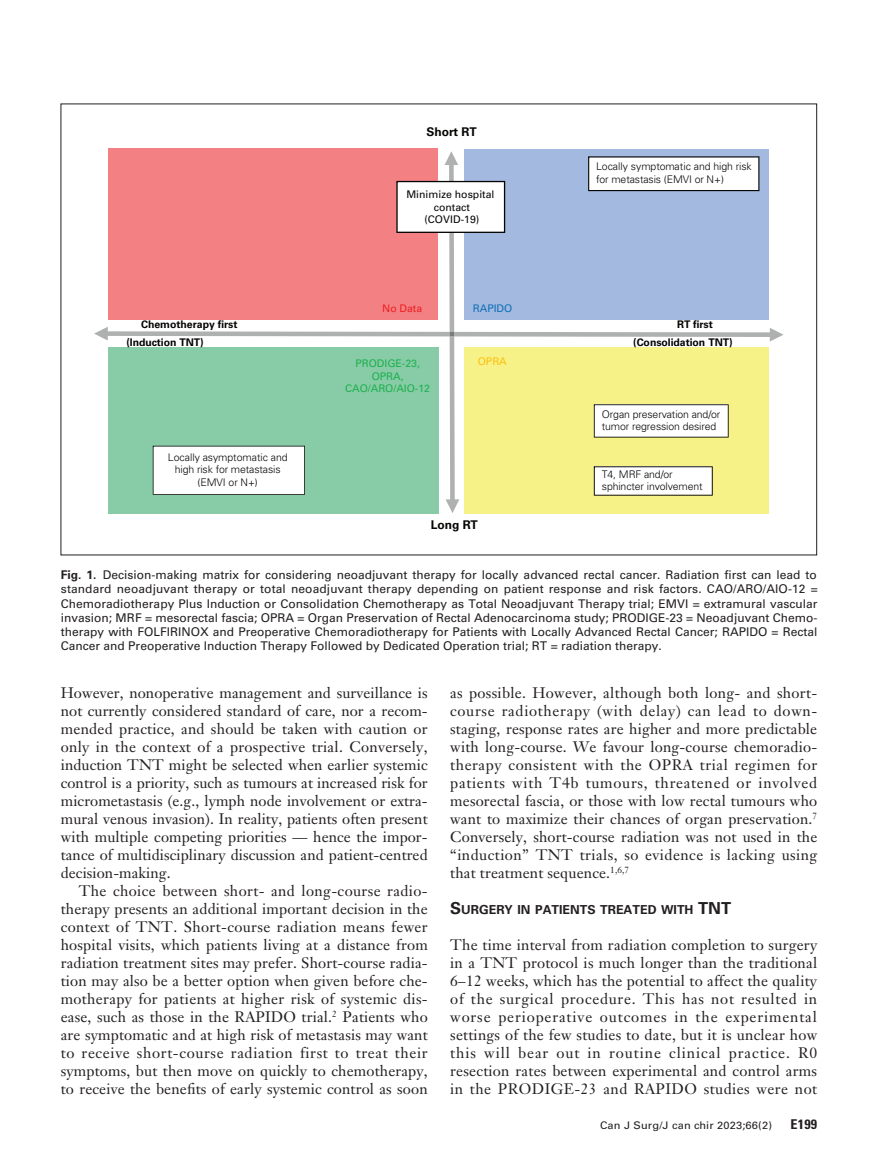
<style>
.page{position:relative;width:878px;height:1175px;background:#fff}
.page>*{position:absolute;margin:0;border:0;box-sizing:border-box;transform-origin:0 0}
.t1{font:15px/18px "Janson Text LT Std";letter-spacing:.01em;color:#231f20;text-align:justify}
.t2{font:700 condensed 13.5px "Univers LT Std";color:#231f20;scale:1.05 1}
.t3{font:700 12.3px "Univers LT Std";color:#231f20}
.t4{font:12px/14.2px "Univers LT Std";color:#231f20;text-align:justify}
.t5{font:700 12px "Univers LT Std";letter-spacing:-.005em;color:#040503}
.t6{font:300 10.5px/12.6px "Univers LT Std";letter-spacing:-.01em;color:#040503}
.t7{font:700 10.5px/17.2px "Univers LT Std";letter-spacing:-.005em;color:#040503}
.t8{font:10.5px/12.6px "Univers LT Std";color:#040503;text-align:center}
.t9{font:10.5px/12.6px "Univers LT Std";color:#1fb04f;text-align:center}
.t10{font:10.5px "Univers LT Std";letter-spacing:.015em;color:#231f20;scale:1.05 1}
.t11{font:10.5px "Univers LT Std";letter-spacing:-.005em;color:#ee1f23}
.t12{font:10.5px "Univers LT Std";letter-spacing:-.005em;color:#1070b9}
.t13{font:10.5px "Univers LT Std";color:#fcc011}
.s1{font-weight:700}
.s2{font-size:16.5px}
</style>
<div class="page">
<svg style="left:94px;top:151px;width:689px;height:362px"></svg>
<p class="t5" style="left:426px;top:125px;width:52px">Short RT</p>
<p class="t8" style="left:406px;top:188px;width:90px">Minimize hospital contact (COVID-19)</p>
<p class="t11" style="left:382px;top:302px;width:41px">No Data</p>
<p class="t12" style="left:473px;top:302px;width:41px">RAPIDO</p>
<p class="t6" style="left:596px;top:160px;width:157px">Locally symptomatic and high risk for metastasis (EMVI or N+)</p>
<p class="t7" style="left:126px;top:316px;width:113px;text-indent:15px">Chemotherapy first (Induction TNT)</p>
<p class="t7" style="left:677px;top:316px;width:37px">RT first</p>
<p class="t7" style="left:633px;top:333px;width:101px">(Consolidation TNT)</p>
<p class="t6" style="left:168px;top:451px;width:121px;text-align:center">Locally asymptomatic and high risk for metastasis (EMVI or N+)</p>
<p class="t9" style="left:345px;top:357px;width:86px">PRODIGE-23,<br>OPRA,<br>CAO/ARO/AIO-12</p>
<p class="t13" style="left:478px;top:355px;width:31px">OPRA</p>
<p class="t5" style="left:431px;top:518px;width:48px">Long RT</p>
<p class="t6" style="left:602px;top:407px;width:120px">Organ preservation and/or tumor regression desired</p>
<p class="t6" style="left:602px;top:467px;width:102px">T4, MRF and/or sphincter involvement</p>
<p class="t4" style="left:61px;top:567px;width:758px"><span class="s1">Fig. 1.</span> Decision-making matrix for considering neoadjuvant therapy for locally advanced rectal cancer. Radiation first can lead to standard neoadjuvant therapy or total neoadjuvant therapy depending on patient response and risk factors. CAO/ARO/AIO-12 = Chemoradiotherapy Plus Induction or Consolidation Chemotherapy as Total Neoadjuvant Therapy trial; EMVI = extramural vascular invasion; MRF = mesorectal fascia; OPRA = Organ Preservation of Rectal Adenocarcinoma study; PRODIGE-23 = Neoadjuvant Chemo&shy;therapy with FOLFIRINOX and Preoperative Chemoradiotherapy for Patients with Locally Advanced Rectal Cancer; RAPIDO = Rectal Cancer and Preoperative Induction Therapy Followed by Dedicated Operation trial; RT = radiation therapy.</p>
<p class="t1" style="left:61px;top:683px;width:368px">However, nonoperative management and surveillance is not currently considered standard of care, nor a recom&shy;mended practice, and should be taken with caution or only in the context of a prospective trial. Conversely, induction TNT might be selected when earlier systemic control is a priority, such as tumours at increased risk for micrometastasis (e.g., lymph node involvement or extra&shy;mural venous invasion). In reality, patients often present with multiple competing priorities — hence the impor&shy;tance of multidisciplinary discussion and patient-centred decision-making.</p>
<p class="t1" style="left:61px;top:881px;width:368px;text-indent:18px">The choice between short- and long-course radio&shy;therapy presents an additional important decision in the context of TNT. Short-course radiation means fewer hospital visits, which patients living at a distance from radiation treatment sites may prefer. Short-course radia&shy;tion may also be a better option when given before che&shy;motherapy for patients at higher risk of systemic dis&shy;ease, such as those in the RAPIDO trial.<sup>2</sup> Patients who are symptomatic and at high risk of metastasis may want to receive short-course radiation first to treat their symptoms, but then move on quickly to chemotherapy, to receive the benefits of early systemic control as soon</p>
<p class="t1" style="left:450px;top:683px;width:368px">as possible. However, although both long- and short&shy;course radiotherapy (with delay) can lead to down&shy;staging, response rates are higher and more predictable with long-course. We favour long-course chemoradio&shy;therapy consistent with the OPRA trial regimen for patients with T4b tumours, threatened or involved mesorectal fascia, or those with low rectal tumours who want to maximize their chances of organ preservation.<sup>7<br></sup>Conversely, short-course radiation was not used in the “induction” TNT trials, so evidence is lacking using that treatment sequence.<sup>1,6,7</sup></p>
<p class="t3" style="left:450px;top:902px;width:282px"><span class="s2">S</span>URGERY IN PATIENTS TREATED WITH <span class="s2">TNT</span></p>
<p class="t1" style="left:450px;top:935px;width:368px">The time interval from radiation completion to surgery in a TNT protocol is much longer than the traditional 6–12 weeks, which has the potential to affect the quality of the surgical procedure. This has not resulted in worse perioperative outcomes in the experimental settings of the few studies to date, but it is unclear how this will bear out in routine clinical practice. R0 resection rates between experimental and control arms in the PRODIGE-23 and RAPIDO studies were not</p>
<p class="t10" style="left:600px;top:1119px;width:165px">Can J Surg/J can chir 2023;66(2)</p>
<p class="t2" style="left:790px;top:1116px;width:27px">E199</p>
</div>
